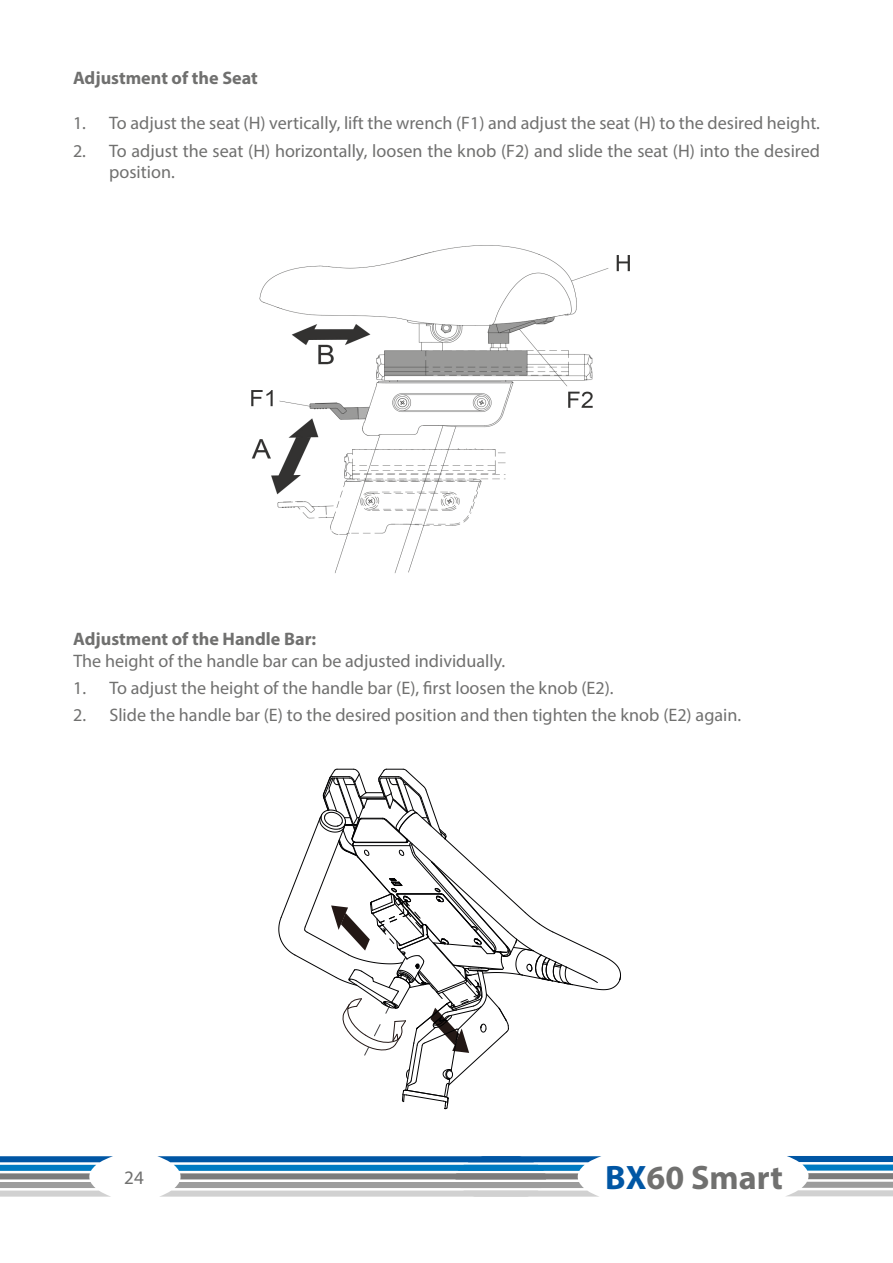
<style>
.page{position:relative;width:893px;height:1263px;background:#fff}
.page>*{position:absolute;margin:0;border:0;box-sizing:border-box;transform-origin:0 0}
.t1{font:700 34.05px "Myriad Pro";color:#70706f}
.t2{font:19.05px "Myriad Pro";color:#70706f}
.t3{font:18.15px/21.3px "Myriad Pro";color:#70706f}
.Fließtext_Fett{font:700 18.15px "Myriad Pro";color:#70706f}
.s1{color:#0056a4}
</style>
<div class="page">
<img style="left:251px;top:245px;width:379px;height:328px">
<svg style="left:278px;top:768px;width:343px;height:341px"></svg>
<svg style="left:787px;top:1156px;width:106px;height:40px"></svg>
<svg style="left:0;top:1156px;width:113px;height:40px"></svg>
<svg style="left:157px;top:1156px;width:444px;height:40px"></svg>
<p class="Fließtext_Fett" style="left:73px;top:66px;width:186px">Adjustment of the Seat</p>
<p class="t3" style="left:73px;top:112px;width:748px">1. To adjust the seat (H) vertically, lift the wrench (F1) and adjust the seat (H) to the desired height.</p>
<p class="t3" style="left:109px;top:140px;width:712px;text-indent:-36px">2. To adjust the seat (H) horizontally, loosen the knob (F2) and slide the seat (H) into the desired position.</p>
<p class="Fließtext_Fett" style="left:73px;top:627px;width:244px">Adjustment of the Handle Bar:</p>
<p class="t3" style="left:73px;top:650px;width:433px">The height of the handle bar can be adjusted individually.</p>
<p class="t3" style="left:73px;top:677px;width:542px">1. To adjust the height of the handle bar (E), first loosen the knob (E2).</p>
<p class="t3" style="left:73px;top:704px;width:669px">2. Slide the handle bar (E) to the desired position and then tighten the knob (E2) again.</p>
<p class="t2" style="left:124px;top:1166px;width:21px">24</p>
<h1 class="t1" style="left:605px;top:1155px;width:179px"><span class="s1">BX</span>60 Smart</h1>
</div>
